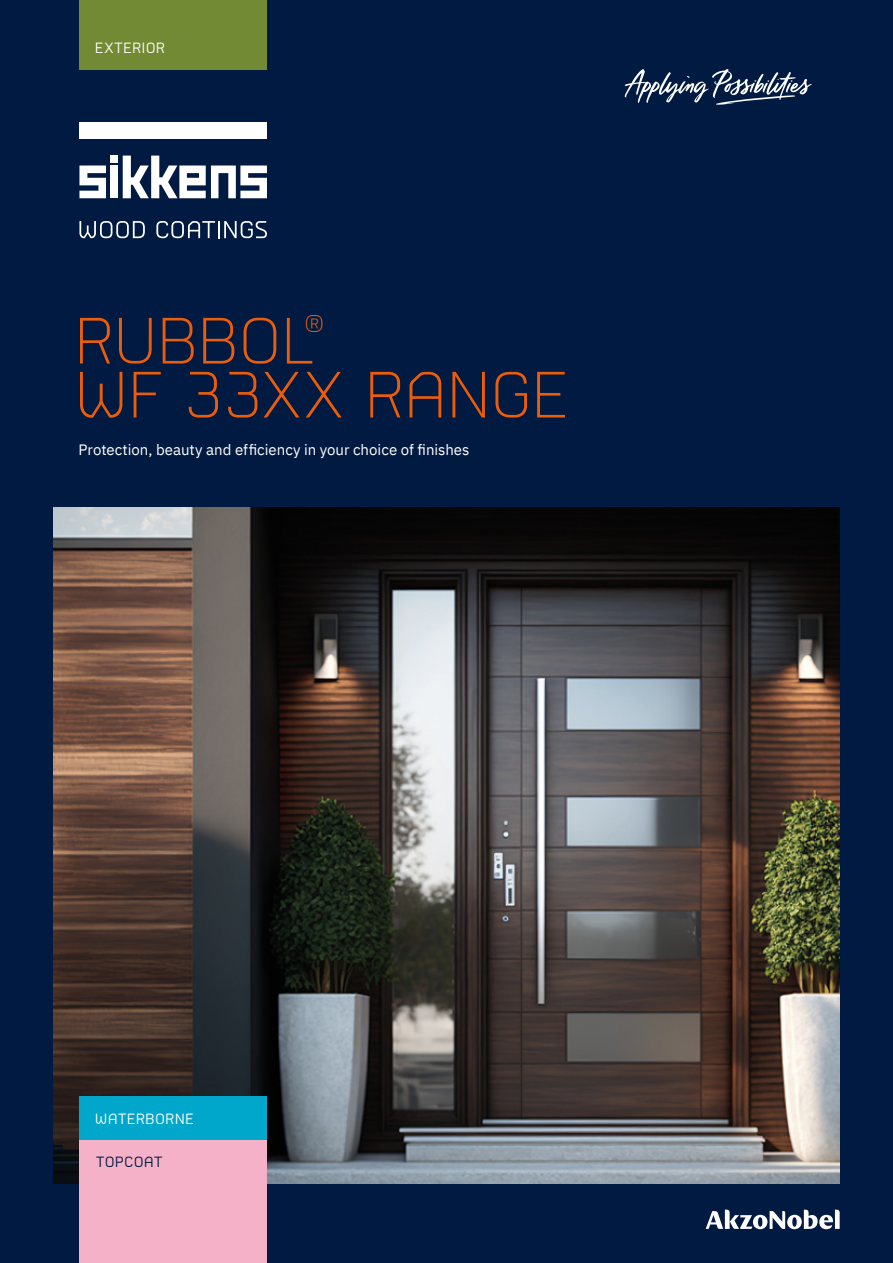
<style>
.page{position:relative;width:893px;height:1263px;background:#001a41}
.page>*{position:absolute;margin:0;border:0;box-sizing:border-box;transform-origin:0 0}
.t1{font:300 66px/54px "Nubb";letter-spacing:-.015em;color:#eb5d0b}
.t2{font:15px "IBM Plex Sans";color:#fff}
.t3{font:15px "Nubb";letter-spacing:.02em;color:#fff}
.t4{font:15px "Nubb";letter-spacing:.02em;color:#001a41}
</style>
<div class="page">
<img style="left:53px;top:508px;width:787px;height:675px">
<div style="left:110px;top:155px;width:8px;height:8px;background:#fff"></div>
<div style="left:111px;top:165px;width:7px;height:33px;background:#fff"></div>
<svg style="left:79px;top:165px;width:27px;height:33px"></svg>
<svg style="left:79px;top:221px;width:66px;height:17px"></svg>
<svg style="left:156px;top:221px;width:111px;height:17px"></svg>
<div style="left:79px;top:123px;width:188px;height:16px;background:#fff"></div>
<svg style="left:123px;top:156px;width:144px;height:42px"></svg>
<svg style="left:625px;top:69px;width:187px;height:36px"></svg>
<svg style="left:706px;top:1209px;width:134px;height:20px"></svg>
<div style="left:80px;top:1140px;width:187px;height:123px;background:#f5b1c7"></div>
<div style="left:80px;top:1097px;width:187px;height:43px;background:#00a7ca"></div>
<div style="left:80px;top:0;width:187px;height:70px;background:#738a34"></div>
<p class="t3" style="left:95px;top:38px;width:72px">EXTERIOR</p>
<h1 class="t1" style="left:74px;top:315px;width:496px">RUBBOL<sup>®<br></sup>WF 33XX RANGE</h1>
<p class="t2" style="left:78px;top:438px;width:393px">Protection, beauty and efficiency in your choice of finishes</p>
<p class="t3" style="left:95px;top:1109px;width:100px">WATERBORNE</p>
<p class="t4" style="left:96px;top:1152px;width:68px">TOPCOAT</p>
</div>
